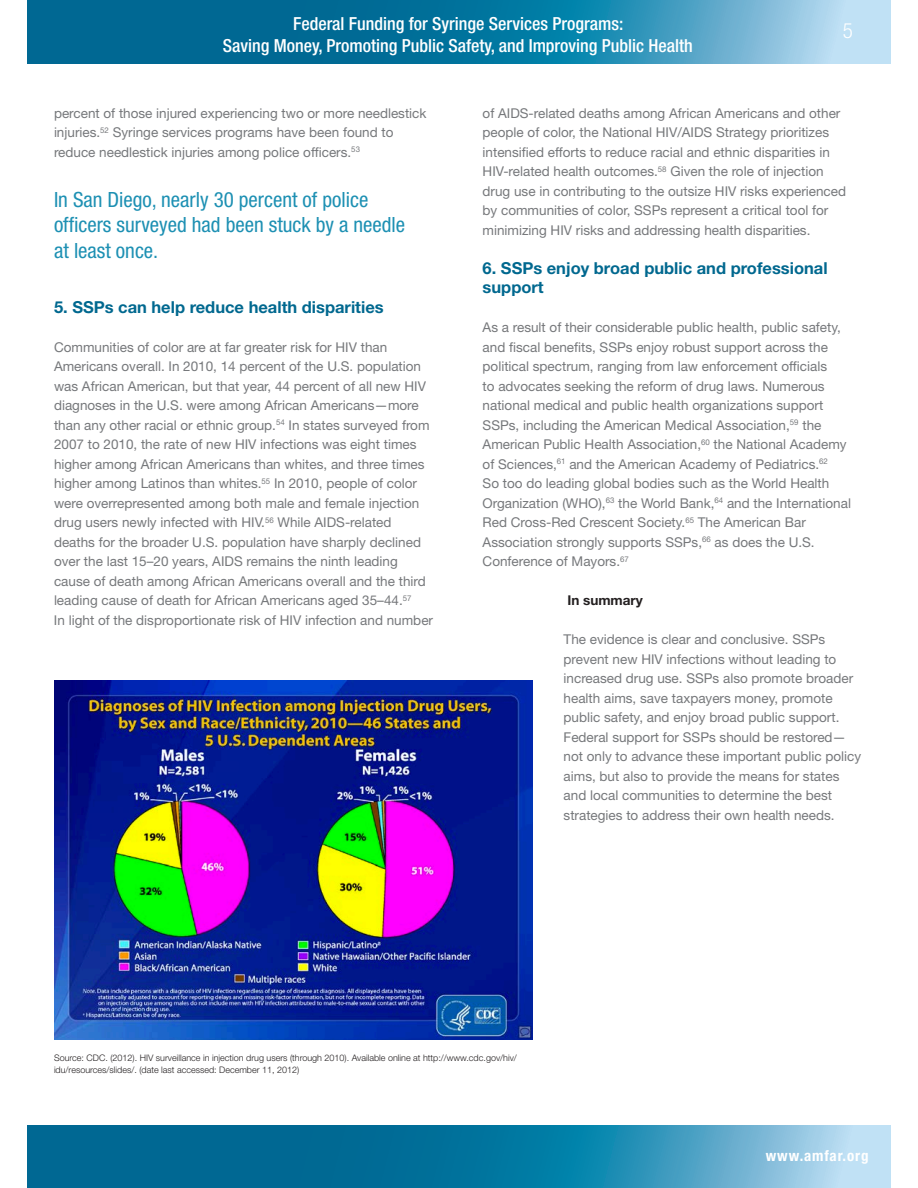
<style>
.page{position:relative;width:918px;height:1188px;background:#fff}
.page>*{position:absolute;margin:0;border:0;box-sizing:border-box;transform-origin:0 0}
.Quotes{font:condensed 21px/25.5px "Helvetica Neue LT Std";color:#1d90b3}
.t1{font:300 condensed 21px "Helvetica Neue LT Std";color:#fff}
.t2{font:500 condensed 18px/21.6px "Helvetica Neue LT Std";color:#fff;text-align:center}
.body{font:700 16.5px/19.5px "Helvetica Neue LT Std";color:#00688f}
.t3{font:700 condensed 15px "Helvetica Neue LT Std";letter-spacing:.06em;color:#fff}
.body-2{font:13.5px/19.5px "Helvetica Neue LT Std";color:#76787b}
.body-3{font:700 13.5px "Helvetica Neue LT Std";color:#231f20}
.body-4{font:300 9px/12px "Helvetica Neue LT Std";color:#231f20}
</style>
<div class="page">
<svg style="left:27px;top:1125px;width:864px;height:63px;background:#2686ac"></svg>
<svg style="left:27px;top:0;width:864px;height:63px;background:#2887ad"></svg>
<img style="left:54px;top:681px;width:478px;height:359px">
<h2 class="t2" style="left:223px;top:13px;width:471px">Federal Funding for Syringe Services Programs:<br>Saving Money, Promoting Public Safety, and Improving Public Health</h2>
<h1 class="t1" style="left:843px;top:19px;width:12px">5</h1>
<p class="body-2" style="left:54px;top:103px;width:374px">percent of those injured experiencing two or more needlestick injuries.<sup>52</sup> Syringe services programs have been found to reduce needlestick injuries among police officers.<sup>53</sup></p>
<p class="Quotes" style="left:54px;top:187px;width:353px">In San Diego, nearly 30 percent of police officers surveyed had been stuck by a needle at least once.</p>
<p class="body" style="left:54px;top:297px;width:331px">5. SSPs can help reduce health disparities</p>
<p class="body-2" style="left:54px;top:337px;width:377px">Communities of color are at far greater risk for HIV than Americans overall. In 2010, 14 percent of the U.S. population was African American, but that year, 44 percent of all new HIV diagnoses in the U.S. were among African Americans—more than any other racial or ethnic group.<sup>54</sup> In states surveyed from 2007 to 2010, the rate of new HIV infections was eight times higher among African Americans than whites, and three times higher among Latinos than whites.<sup>55</sup> In 2010, people of color were overrepresented among both male and female injection drug users newly infected with HIV.<sup>56</sup> While AIDS-related deaths for the broader U.S. population have sharply declined over the last 15–20 years, AIDS remains the ninth leading cause of death among African Americans overall and the third leading cause of death for African Americans aged 35–44.<sup>57</sup></p>
<p class="body-2" style="left:54px;top:610px;width:381px">In light of the disproportionate risk of HIV infection and number</p>
<p class="body-2" style="left:483px;top:103px;width:365px">of AIDS-related deaths among African Americans and other people of color, the National HIV/AIDS Strategy prioritizes intensified efforts to reduce racial and ethnic disparities in HIV-related health outcomes.<sup>58</sup> Given the role of injection drug use in contributing to the outsize HIV risks experienced by communities of color, SSPs represent a critical tool for minimizing HIV risks and addressing health disparities.</p>
<p class="body" style="left:483px;top:258px;width:346px">6. SSPs enjoy broad public and professional support</p>
<p class="body-2" style="left:483px;top:317px;width:370px">As a result of their considerable public health, public safety, and fiscal benefits, SSPs enjoy robust support across the political spectrum, ranging from law enforcement officials<br>to advocates seeking the reform of drug laws. Numerous national medical and public health organizations support SSPs, including the American Medical Association,<sup>59</sup> the American Public Health Association,<sup>60</sup> the National Academy of Sciences,<sup>61</sup> and the American Academy of Pediatrics.<sup>62<br></sup>So too do leading global bodies such as the World Health Organization (WHO),<sup>63</sup> the World Bank,<sup>64</sup> and the International Red Cross-Red Crescent Society.<sup>65</sup> The American Bar Association strongly supports SSPs,<sup>66</sup> as does the U.S.<br>Conference of Mayors.<sup>67</sup></p>
<p class="body-3" style="left:567px;top:592px;width:77px">In summary</p>
<p class="body-2" style="left:564px;top:629px;width:299px">The evidence is clear and conclusive. SSPs prevent new HIV infections without leading to increased drug use. SSPs also promote broader health aims, save taxpayers money, promote public safety, and enjoy broad public support.<br>Federal support for SSPs should be restored— not only to advance these important public policy aims, but also to provide the means for states and local communities to determine the best strategies to address their own health needs.</p>
<p class="body-4" style="left:54px;top:1052px;width:464px">Source: CDC. (2012). HIV surveillance in injection drug users (through 2010). Available online at http://www.cdc.gov/hiv/ idu/resources/slides/. (date last accessed: December 11, 2012)</p>
<p class="t3" style="left:766px;top:1147px;width:104px">www.amfar.org</p>
</div>
